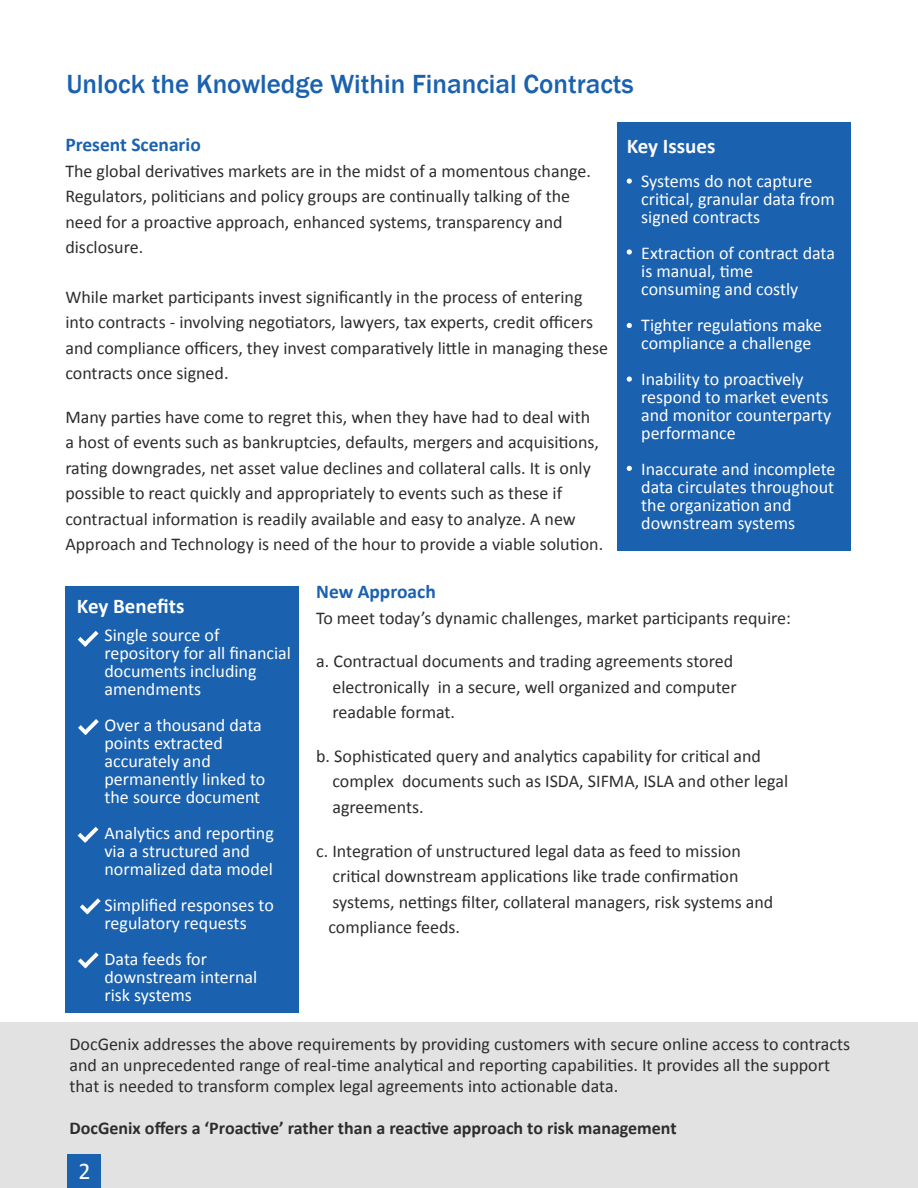
<style>
.page{position:relative;width:918px;height:1188px;background:#fff}
.page>*{position:absolute;margin:0;border:0;box-sizing:border-box;transform-origin:0 0}
.t1{font:500 27px "Franklin Gothic";color:#1a61af}
.t2{font:24px "Calibri";color:#fff}
.t3{font:700 21px "Calibri";color:#fff}
.t4{font:700 21px "Calibri";color:#fbfbfb}
.t5{font:700 19.5px "Calibri";color:#1a61af}
.t6{font:18px/25.5px "Calibri";color:#2d2d2d}
.t7{font:18px/18px "Calibri";color:#fff}
.t8{font:700 18px "Calibri";color:#2d2d2d}
</style>
<div class="page">
<div style="left:0;top:1022px;width:918px;height:166px;background:#e2e2e2"></div>
<div style="left:67px;top:1154px;width:34px;height:34px;background:#1a61af"></div>
<div style="left:617px;top:122px;width:234px;height:429px;background:#1a61af"></div>
<div style="left:65px;top:586px;width:234px;height:426px;background:#1a61af"></div>
<svg style="left:78px;top:631px;width:21px;height:16px"></svg>
<svg style="left:78px;top:719px;width:21px;height:16px"></svg>
<svg style="left:78px;top:827px;width:20px;height:16px"></svg>
<svg style="left:80px;top:898px;width:21px;height:16px"></svg>
<svg style="left:78px;top:952px;width:21px;height:16px"></svg>
<svg style="left:627px;top:178px;width:5px;height:6px"></svg>
<svg style="left:627px;top:249px;width:5px;height:6px"></svg>
<svg style="left:627px;top:323px;width:5px;height:5px"></svg>
<svg style="left:627px;top:377px;width:5px;height:5px"></svg>
<svg style="left:627px;top:466px;width:5px;height:5px"></svg>
<h1 class="t1" style="left:66px;top:68px;width:569px">Unlock the Knowledge Within Financial Contracts</h1>
<p class="t5" style="left:65px;top:132px;width:137px">Present Scenario</p>
<p class="t6" style="left:65px;top:158px;width:527px">The global derivatives markets are in the midst of a momentous change.<br>Regulators, politicians and policy groups are continually talking of the need for a proactive approach, enhanced systems, transparency and disclosure.</p>
<p class="t6" style="left:65px;top:284px;width:544px">While market participants invest significantly in the process of entering into contracts - involving negotiators, lawyers, tax experts, credit officers and compliance officers, they invest comparatively little in managing these contracts once signed.</p>
<p class="t6" style="left:65px;top:404px;width:539px">Many parties have come to regret this, when they have had to deal with a host of events such as bankruptcies, defaults, mergers and acquisitions, rating downgrades, net asset value declines and collateral calls. It is only possible to react quickly and appropriately to events such as these if contractual information is readily available and easy to analyze. A new Approach and Technology is need of the hour to provide a viable solution.</p>
<p class="t4" style="left:627px;top:133px;width:90px">Key Issues</p>
<p class="t7" style="left:641px;top:172px;width:195px">Systems do not capture critical, granular data from signed contracts</p>
<p class="t7" style="left:641px;top:244px;width:195px">Extraction of contract data is manual, time consuming and costly</p>
<p class="t7" style="left:641px;top:316px;width:182px">Tighter regulations make compliance a challenge</p>
<p class="t7" style="left:641px;top:370px;width:192px">Inability to proactively respond to market events and monitor counterparty performance</p>
<p class="t7" style="left:641px;top:460px;width:196px">Inaccurate and incomplete data circulates throughout the organization and downstream systems</p>
<p class="t3" style="left:77px;top:592px;width:109px">Key Benefits</p>
<p class="t7" style="left:105px;top:626px;width:188px">Single source of repository for all financial documents including amendments</p>
<p class="t7" style="left:105px;top:716px;width:162px">Over a thousand data points extracted accurately and permanently linked to the source document</p>
<p class="t7" style="left:105px;top:824px;width:171px">Analytics and reporting via a structured and normalized data model</p>
<p class="t7" style="left:105px;top:896px;width:171px">Simplified responses to regulatory requests</p>
<p class="t7" style="left:105px;top:950px;width:154px">Data feeds for downstream internal risk systems</p>
<p class="t5" style="left:316px;top:580px;width:121px">New Approach</p>
<p class="t6" style="left:316px;top:605px;width:476px">To meet today’s dynamic challenges, market participants require:</p>
<p class="t6" style="left:332px;top:649px;width:406px;text-indent:-16px">a. Contractual documents and trading agreements stored electronically in a secure, well organized and computer readable format.</p>
<p class="t6" style="left:332px;top:743px;width:457px;text-indent:-16px">b. Sophisticated query and analytics capability for critical and complex documents such as ISDA, SIFMA, ISLA and other legal agreements.</p>
<p class="t6" style="left:328px;top:838px;width:447px;text-indent:-12px">c. Integration of unstructured legal data as feed to mission critical downstream applications like trade confirmation systems, nettings filter, collateral managers, risk systems and compliance feeds.</p>
<p class="t6" style="left:69px;top:1034px;width:782px;line-height:21px">DocGenix addresses the above requirements by providing customers with secure online access to contracts and an unprecedented range of real-time analytical and reporting capabilities. It provides all the support that is needed to transform complex legal agreements into actionable data.</p>
<p class="t8" style="left:69px;top:1117px;width:609px">DocGenix offers a ‘Proactive’ rather than a reactive approach to risk management</p>
<h2 class="t2" style="left:78px;top:1156px;width:14px">2</h2>
</div>
